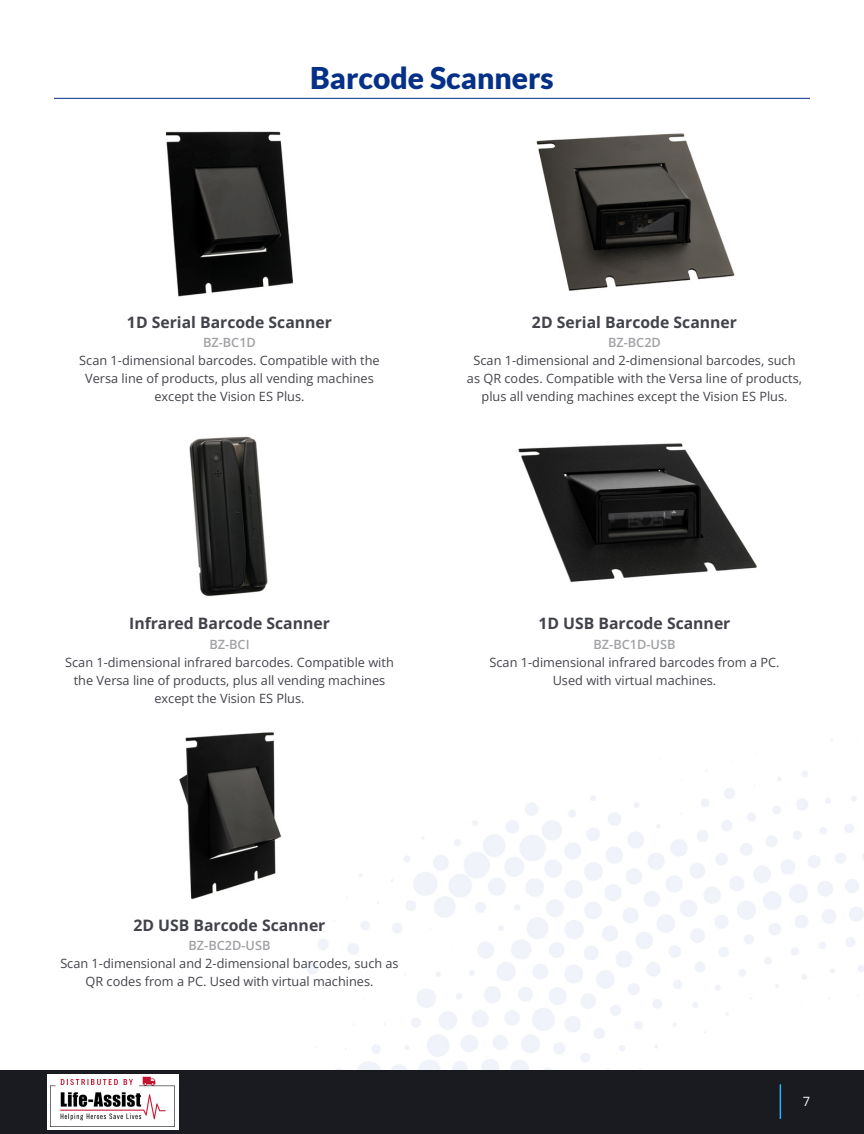
<style>
.page{position:relative;width:864px;height:1134px;background:#fff}
.page>*{position:absolute;margin:0;border:0;box-sizing:border-box;transform-origin:0 0}
.t1{font:900 30px "Lato";color:#053087}
.t2{font:700 15.75px "Open Sans";color:#42434a}
.t3{font:12.75px/18px "Open Sans";color:#42434a;text-align:center}
.t4{font:600 12.75px "Open Sans";color:#a0a1a4}
.t5{font:12.75px "Open Sans";color:#fff}
</style>
<div class="page">
<div style="left:0;top:1069px;width:864px;height:65px;background:#1a1a21"></div>
<hr style="left:780px;top:1084px;width:1px;height:35px;background:#30b2fb">
<img style="left:165px;top:131px;width:129px;height:166px">
<img style="left:536px;top:133px;width:199px;height:158px">
<img style="left:189px;top:436px;width:79px;height:161px">
<img style="left:518px;top:443px;width:239px;height:140px">
<img style="left:178px;top:731px;width:104px;height:169px">
<hr style="left:54px;top:98px;width:756px;height:1px;background:#053087">
<img style="left:48px;top:1074px;width:131px;height:56px">
<p class="t1" style="left:310px;top:60px;width:245px">Barcode Scanners</p>
<p class="t2" style="left:127px;top:311px;width:207px">1D Serial Barcode Scanner</p>
<p class="t4" style="left:203px;top:334px;width:54px">BZ-BC1D</p>
<p class="t3" style="left:79px;top:351px;width:302px">Scan 1-dimensional barcodes. Compatible with the<br>Versa line of products, plus all vending machines except the Vision ES Plus.</p>
<p class="t2" style="left:532px;top:311px;width:207px">2D Serial Barcode Scanner</p>
<p class="t4" style="left:608px;top:334px;width:54px">BZ-BC2D</p>
<p class="t3" style="left:467px;top:351px;width:337px">Scan 1-dimensional and 2-dimensional barcodes, such as QR codes. Compatible with the Versa line of products, plus all vending machines except the Vision ES Plus.</p>
<p class="t2" style="left:129px;top:613px;width:202px">Infrared Barcode Scanner</p>
<p class="t4" style="left:209px;top:635px;width:42px">BZ-BCI</p>
<p class="t3" style="left:65px;top:653px;width:330px">Scan 1-dimensional infrared barcodes. Compatible with the Versa line of products, plus all vending machines except the Vision ES Plus.</p>
<p class="t2" style="left:539px;top:613px;width:193px">1D USB Barcode Scanner</p>
<p class="t4" style="left:594px;top:635px;width:83px">BZ-BC1D-USB</p>
<p class="t3" style="left:490px;top:653px;width:292px">Scan 1-dimensional infrared barcodes from a PC.<br>Used with virtual machines.</p>
<p class="t2" style="left:134px;top:914px;width:193px">2D USB Barcode Scanner</p>
<p class="t4" style="left:189px;top:937px;width:83px">BZ-BC2D-USB</p>
<p class="t3" style="left:60px;top:954px;width:340px">Scan 1-dimensional and 2-dimensional barcodes, such as<br>QR codes from a PC. Used with virtual machines.</p>
<p class="t5" style="left:803px;top:1093px;width:9px">7</p>
</div>
